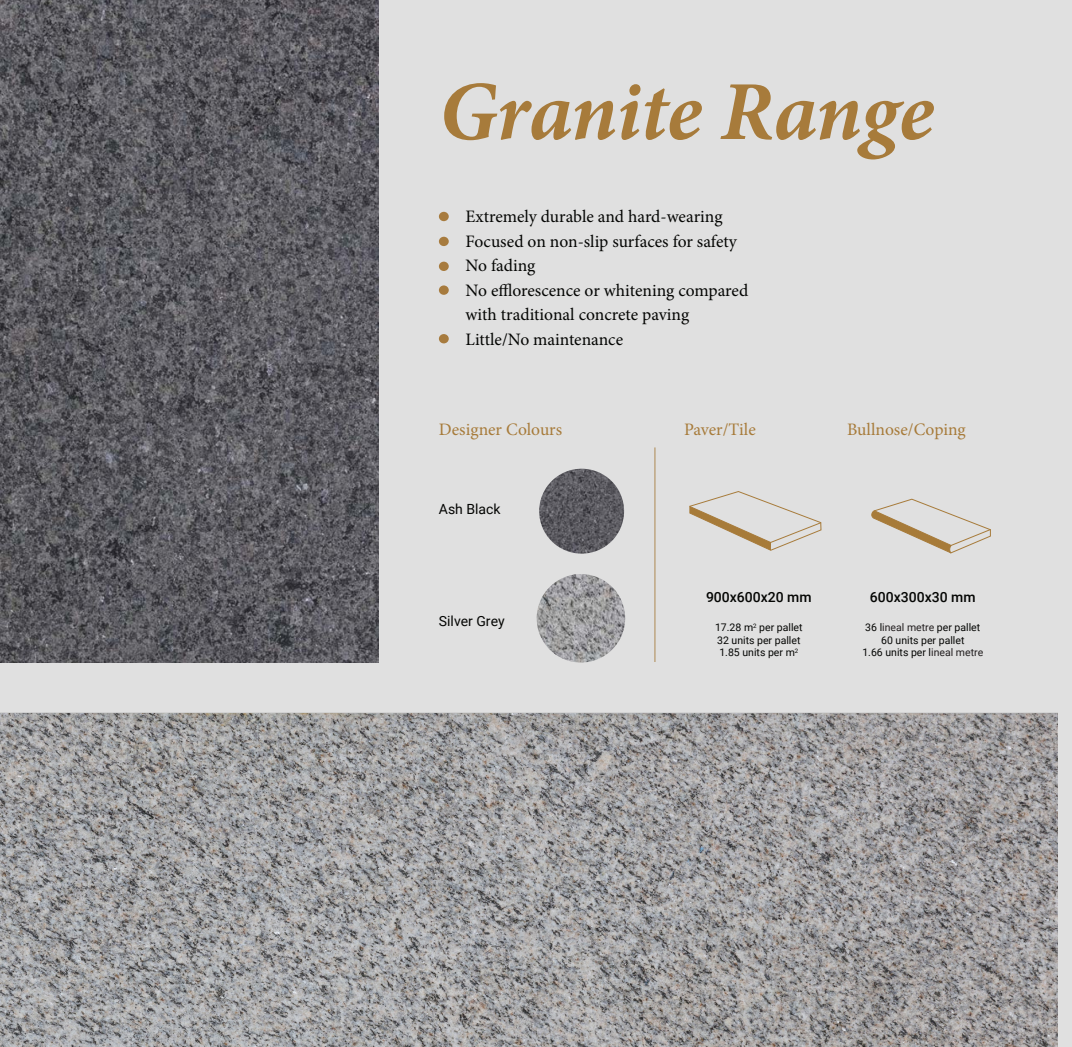
<style>
.page{position:relative;width:1072px;height:1047px;background:#fff}
.page>*{position:absolute;margin:0;border:0;box-sizing:border-box;transform-origin:0 0}
.t1{font:italic 700 84px "Minion Pro";letter-spacing:-.01em;color:#a77b3b}
.t2{font:17.5px/24.5px "Minion Pro";color:#040503}
.t3{font:17.5px "Minion Pro";color:#a77b3a}
.t4{font:500 14px "Roboto";color:#040503}
.t5{font:14px "Roboto";color:#040503}
.t6{font:10.5px "Roboto";color:#040503}
.s1{color:#231f20}
</style>
<div class="page">
<div style="left:0;top:0;width:1071px;height:1047px;background:#e0e0e0"></div>
<img style="left:0;top:0;width:379px;height:662px">
<img style="left:0;top:712px;width:1057px;height:335px">
<img style="left:536px;top:574px;width:89px;height:88px;border-radius:44px">
<img style="left:539px;top:469px;width:85px;height:84px;border-radius:42px">
<svg style="left:689px;top:491px;width:133px;height:60px"></svg>
<svg style="left:871px;top:498px;width:120px;height:56px"></svg>
<hr style="left:654px;top:447px;width:1px;height:215px;background:#a67b3c">
<div style="left:439px;top:212px;width:10px;height:9px;background:#a77b3e;border-radius:50%"></div>
<div style="left:439px;top:237px;width:10px;height:9px;background:#a77b3e;border-radius:50%"></div>
<div style="left:439px;top:262px;width:10px;height:9px;background:#a77b3e;border-radius:50%"></div>
<div style="left:439px;top:285px;width:10px;height:10px;background:#a77b3e;border-radius:50%"></div>
<div style="left:439px;top:334px;width:10px;height:9px;background:#a77b3e;border-radius:50%"></div>
<p class="t1" style="left:439px;top:52px;width:496px">Granite Range</p>
<p class="t2" style="left:465px;top:204px;width:258px">Extremely durable and hard-wearing</p>
<p class="t2" style="left:465px;top:229px;width:273px">Focused on non-slip surfaces for safety</p>
<p class="t2" style="left:465px;top:253px;width:71px">No fading</p>
<p class="t2" style="left:465px;top:278px;width:284px">No efflorescence or whitening compared with traditional concrete paving</p>
<p class="t2" style="left:465px;top:327px;width:159px">Little/No maintenance</p>
<p class="t3" style="left:439px;top:417px;width:125px">Designer Colours</p>
<p class="t3" style="left:684px;top:417px;width:73px">Paver/Tile</p>
<p class="t3" style="left:847px;top:417px;width:120px">Bullnose/Coping</p>
<p class="t5" style="left:439px;top:499px;width:63px">Ash Black</p>
<p class="t5" style="left:439px;top:611px;width:67px">Silver Grey</p>
<p class="t4" style="left:706px;top:587px;width:107px">900x600x20 mm</p>
<p class="t6" style="left:715px;top:620px;width:89px">17.28 m<sup>2</sup> per pallet</p>
<p class="t6" style="left:717px;top:632px;width:85px">32 units per pallet</p>
<p class="t6" style="left:719px;top:645px;width:80px">1.85 units per m<sup>2</sup></p>
<p class="t4" style="left:870px;top:587px;width:107px">600x300x30 mm</p>
<p class="t6" style="left:865px;top:620px;width:116px">36 l<span class="s1">ineal metre</span> per pallet</p>
<p class="t6" style="left:881px;top:632px;width:85px">60 units per pallet</p>
<p class="t6" style="left:862px;top:645px;width:122px">1.66 units per l<span class="s1">ineal metre</span></p>
</div>
